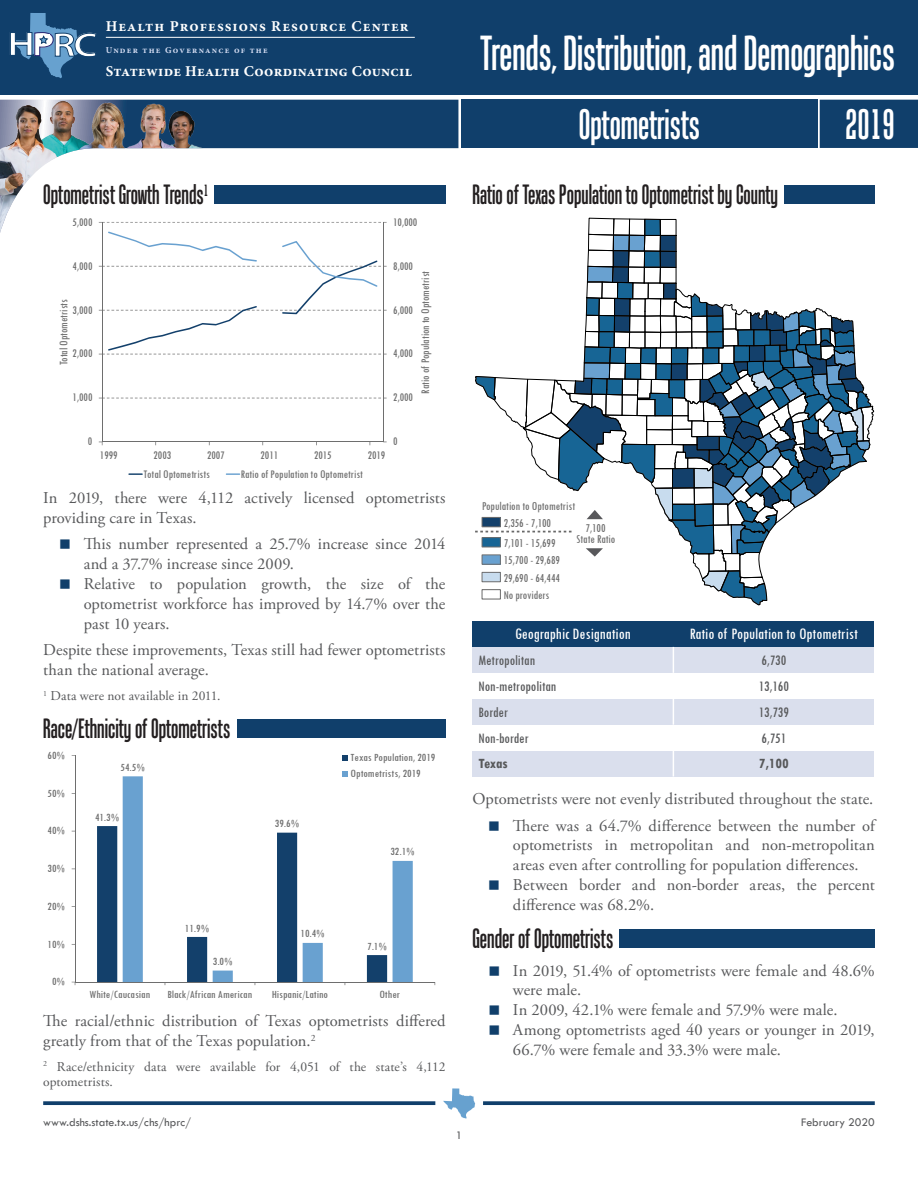
<style>
.page{position:relative;width:918px;height:1188px;background:#fff}
.page>*{position:absolute;margin:0;border:0;box-sizing:border-box;transform-origin:0 0}
.t1{font:45px "Tandelle Rg";color:#fff}
.t2{font:39px "Tandelle Rg";color:#fff}
.t3{font:39px "Tandelle Rg";color:#fff}
.t4{font:600 33.9px "Myriad Pro";color:#fff;scale:1.2 1}
.t5{font:25.5px "Tandelle Rg";color:#231f20}
.t6{font:16.5px/19.8px "Adobe Garamond Pro";color:#57585a}
.t7{font:condensed 16.5px "Tw Cen";color:#fff}
.t8{font:condensed 15px "Tw Cen";color:#57585a}
.t9{font:700 15px "Minion Pro";letter-spacing:.02em;color:#fff}
.t10{font:700 15px "Minion Pro";letter-spacing:.07em;color:#fff}
.t11{font:700 condensed 15px "Tw Cen";color:#57585a}
.t12{font:13.5px/15px "Adobe Garamond Pro";letter-spacing:.005em;color:#57585a}
.t13{font:condensed 12.45px/17.4px "Tw Cen";color:#6e6e6e;text-align:center}
.t14{font:condensed 12px "Tw Cen";color:#6e6e6e}
.t15{font:12px "Tw Cen";color:#57585a}
.t16{font:condensed 11.4px/15.8px "Tw Cen";color:#6e6e6e;scale:1.08 1}
.t17{font:700 9px "Minion Pro";letter-spacing:.14em;color:#d3dcf2}
</style>
<div class="page">
<svg style="left:43px;top:1101px;width:392px;height:4px;background:#214c75"></svg>
<svg style="left:443px;top:1088px;width:32px;height:31px"></svg>
<svg style="left:483px;top:1101px;width:392px;height:4px;background:#214c75"></svg>
<div style="left:461px;top:100px;width:357px;height:48px;background:#103f6b"></div>
<div style="left:0;top:0;width:918px;height:94px;background:#103f6b"></div>
<svg style="left:233px;top:100px;width:225px;height:104px"></svg>
<img style="left:0;top:100px;width:233px;height:133px">
<div style="left:820px;top:100px;width:98px;height:48px;background:#103f6b"></div>
<hr style="left:106px;top:37px;width:309px;height:1px;background:#fff">
<svg style="left:11px;top:13px;width:69px;height:65px"></svg>
<svg style="left:103px;top:222px;width:278px;height:176px"></svg>
<hr style="left:383px;top:222px;width:1px;height:220px;background:#6e6e6e">
<hr style="left:102px;top:442px;width:281px;height:1px;background:#6e6e6e">
<hr style="left:102px;top:222px;width:1px;height:220px;background:#6e6e6e">
<svg style="left:108px;top:232px;width:269px;height:119px"></svg>
<svg style="left:128px;top:473px;width:15px;height:2px"></svg>
<svg style="left:226px;top:473px;width:14px;height:2px"></svg>
<svg style="left:97px;top:826px;width:26px;height:156px;fill:#13406b"></svg>
<svg style="left:123px;top:776px;width:290px;height:206px"></svg>
<hr style="left:75px;top:756px;width:1px;height:226px;background:#6e6e6e">
<hr style="left:75px;top:982px;width:360px;height:1px;background:#6e6e6e">
<svg style="left:342px;top:755px;width:6px;height:6px"></svg>
<svg style="left:342px;top:771px;width:6px;height:6px"></svg>
<div style="left:214px;top:185px;width:232px;height:18px;background:#103f6b"></div>
<div style="left:237px;top:719px;width:209px;height:18px;background:#103f6b"></div>
<div style="left:784px;top:185px;width:91px;height:18px;background:#103f6b"></div>
<svg style="left:475px;top:218px;width:399px;height:387px"></svg>
<div style="left:472px;top:621px;width:201px;height:26px;background:#103f6b"></div>
<div style="left:472px;top:647px;width:201px;height:26px;background:#dadfed"></div>
<div style="left:472px;top:699px;width:201px;height:26px;background:#dadfed"></div>
<div style="left:472px;top:751px;width:201px;height:26px;background:#dadfed"></div>
<div style="left:673px;top:621px;width:201px;height:26px;background:#103f6b"></div>
<div style="left:673px;top:647px;width:201px;height:26px;background:#dadfed"></div>
<div style="left:673px;top:699px;width:201px;height:26px;background:#dadfed"></div>
<div style="left:673px;top:751px;width:201px;height:26px;background:#dadfed"></div>
<svg style="left:673px;top:751px;width:1px;height:26px"></svg>
<svg style="left:673px;top:647px;width:1px;height:26px"></svg>
<svg style="left:673px;top:699px;width:1px;height:26px"></svg>
<div style="left:619px;top:929px;width:256px;height:18px;background:#103f6b"></div>
<h3 class="t4" style="left:8px;top:23px;width:76px">HPRC</h3>
<p class="t10" style="left:106px;top:15px;width:304px">Health Professions Resource Center</p>
<p class="t17" style="left:106px;top:44px;width:163px">Under the Governance of the</p>
<p class="t9" style="left:106px;top:60px;width:308px">Statewide Health Coordinating Council</p>
<h3 class="t5" style="left:43px;top:179px;width:167px">Optometrist Growth Trends<sup>1</sup></h3>
<p class="t14" style="left:73px;top:215px;width:21px">5,000</p>
<p class="t14" style="left:393px;top:215px;width:26px">10,000</p>
<p class="t14" style="left:73px;top:259px;width:21px">4,000</p>
<p class="t14" style="left:57px;top:365px;width:68px;rotate:-90deg">Total Optometrists</p>
<p class="t14" style="left:73px;top:303px;width:21px">3,000</p>
<p class="t14" style="left:73px;top:346px;width:21px">2,000</p>
<p class="t14" style="left:73px;top:390px;width:21px">1,000</p>
<p class="t14" style="left:393px;top:259px;width:21px">8,000</p>
<p class="t14" style="left:393px;top:303px;width:21px">6,000</p>
<p class="t14" style="left:393px;top:346px;width:21px">4,000</p>
<p class="t14" style="left:393px;top:390px;width:21px">2,000</p>
<p class="t14" style="left:418px;top:394px;width:124px;rotate:-90deg">Ratio of Population to Optometrist</p>
<p class="t14" style="left:88px;top:434px;width:6px">0</p>
<p class="t14" style="left:100px;top:448px;width:19px">1999</p>
<p class="t14" style="left:154px;top:448px;width:19px">2003</p>
<p class="t14" style="left:207px;top:448px;width:19px">2007</p>
<p class="t14" style="left:261px;top:448px;width:19px">2011</p>
<p class="t14" style="left:314px;top:448px;width:19px">2015</p>
<p class="t14" style="left:368px;top:448px;width:19px">2019</p>
<p class="t14" style="left:393px;top:434px;width:6px">0</p>
<p class="t14" style="left:143px;top:467px;width:68px">Total Optometrists</p>
<p class="t14" style="left:241px;top:467px;width:124px">Ratio of Population to Optometrist</p>
<p class="t6" style="left:43px;top:489px;width:404px">In 2019, there were 4,112 actively licensed optometrists providing care in Texas.</p>
<p class="t6" style="left:84px;top:535px;width:363px">This number represented a 25.7% increase since 2014 and a 37.7% increase since 2009.<br>Relative to population growth, the size of the optometrist workforce has improved by 14.7% over the past 10 years.</p>
<p class="t6" style="left:43px;top:641px;width:404px">Despite these improvements, Texas still had fewer optometrists than the national average.</p>
<p class="t12" style="left:43px;top:689px;width:179px"><sup>1</sup> Data were not available in 2011.</p>
<h3 class="t5" style="left:43px;top:713px;width:189px">Race/Ethnicity of Optometrists</h3>
<p class="t16" style="left:48px;top:747px;width:18px">60%</p>
<p class="t16" style="left:48px;top:785px;width:18px">50%</p>
<p class="t16" style="left:48px;top:823px;width:18px">40%</p>
<p class="t16" style="left:48px;top:860px;width:18px">30%</p>
<p class="t16" style="left:48px;top:898px;width:18px">20%</p>
<p class="t16" style="left:48px;top:936px;width:18px">10%</p>
<p class="t16" style="left:52px;top:974px;width:14px">0%</p>
<p class="t16" style="left:121px;top:759px;width:24px">54.5%</p>
<p class="t16" style="left:95px;top:809px;width:24px">41.3%</p>
<p class="t16" style="left:185px;top:920px;width:24px">11.9%</p>
<p class="t16" style="left:213px;top:953px;width:20px">3.0%</p>
<p class="t16" style="left:275px;top:815px;width:24px">39.6%</p>
<p class="t16" style="left:351px;top:750px;width:80px">Texas Population, 2019<br>Optometrists, 2019</p>
<p class="t16" style="left:390px;top:844px;width:24px">32.1%</p>
<p class="t16" style="left:300px;top:926px;width:24px">10.4%</p>
<p class="t16" style="left:367px;top:938px;width:20px">7.1%</p>
<p class="t16" style="left:90px;top:986px;width:58px">White/Caucasian</p>
<p class="t16" style="left:167px;top:986px;width:80px">Black/African American</p>
<p class="t16" style="left:272px;top:986px;width:54px">Hispanic/Latino</p>
<p class="t16" style="left:379px;top:986px;width:21px">Other</p>
<p class="t6" style="left:43px;top:1012px;width:404px">The racial/ethnic distribution of Texas optometrists differed greatly from that of the Texas population.<sup>2</sup></p>
<p class="t12" style="left:43px;top:1059px;width:404px"><sup>2</sup> Race/ethnicity data were available for 4,051 of the state’s 4,112 optometrists.</p>
<h1 class="t1" style="left:480px;top:26px;width:416px">Trends, Distribution, and Demographics</h1>
<h2 class="t2" style="left:579px;top:101px;width:123px">Optometrists</h2>
<h2 class="t3" style="left:845px;top:101px;width:50px">2019</h2>
<h3 class="t5" style="left:472px;top:179px;width:307px">Ratio of Texas Population to Optometrist by County</h3>
<p class="t13" style="left:482px;top:497px;width:95px">Population to Optometrist<br>2,356 - 7,100</p>
<p class="t13" style="left:504px;top:534px;width:58px;text-align:left">7,101 - 15,699<br>15,700 - 29,689<br>29,690 - 64,444<br>No providers</p>
<p class="t13" style="left:577px;top:522px;width:40px;line-height:10.6px">7,100<br>State Ratio</p>
<p class="t7" style="left:515px;top:624px;width:117px">Geographic Designation</p>
<p class="t7" style="left:690px;top:624px;width:170px">Ratio of Population to Optometrist</p>
<p class="t8" style="left:478px;top:651px;width:58px">Metropolitan</p>
<p class="t8" style="left:761px;top:651px;width:26px">6,730</p>
<p class="t8" style="left:478px;top:677px;width:79px">Non-metropolitan</p>
<p class="t8" style="left:759px;top:677px;width:32px">13,160</p>
<p class="t8" style="left:478px;top:703px;width:31px">Border</p>
<p class="t8" style="left:759px;top:703px;width:32px">13,739</p>
<p class="t8" style="left:478px;top:729px;width:52px">Non-border</p>
<p class="t8" style="left:761px;top:729px;width:26px">6,751</p>
<p class="t11" style="left:478px;top:755px;width:31px">Texas</p>
<p class="t11" style="left:759px;top:755px;width:31px">7,100</p>
<p class="t6" style="left:472px;top:786px;width:404px;line-height:26.5px;text-align:right">Optometrists were not evenly distributed throughout the state.<br>There was a 64.7% difference between the number of</p>
<p class="t6" style="left:513px;top:836px;width:363px">optometrists in metropolitan and non-metropolitan areas even after controlling for population differences.<br>Between border and non-border areas, the percent difference was 68.2%.</p>
<h3 class="t5" style="left:472px;top:923px;width:142px">Gender of Optometrists</h3>
<p class="t6" style="left:513px;top:961px;width:363px">In 2019, 51.4% of optometrists were female and 48.6% were male.<br>In 2009, 42.1% were female and 57.9% were male.<br>Among optometrists aged 40 years or younger in 2019, 66.7% were female and 33.3% were male.</p>
<p class="t15" style="left:43px;top:1115px;width:149px">www.dshs.state.tx.us/chs/hprc/</p>
<p class="t15" style="left:801px;top:1115px;width:75px">February 2020</p>
<p class="t15" style="left:456px;top:1128px;width:8px">1</p>
</div>
